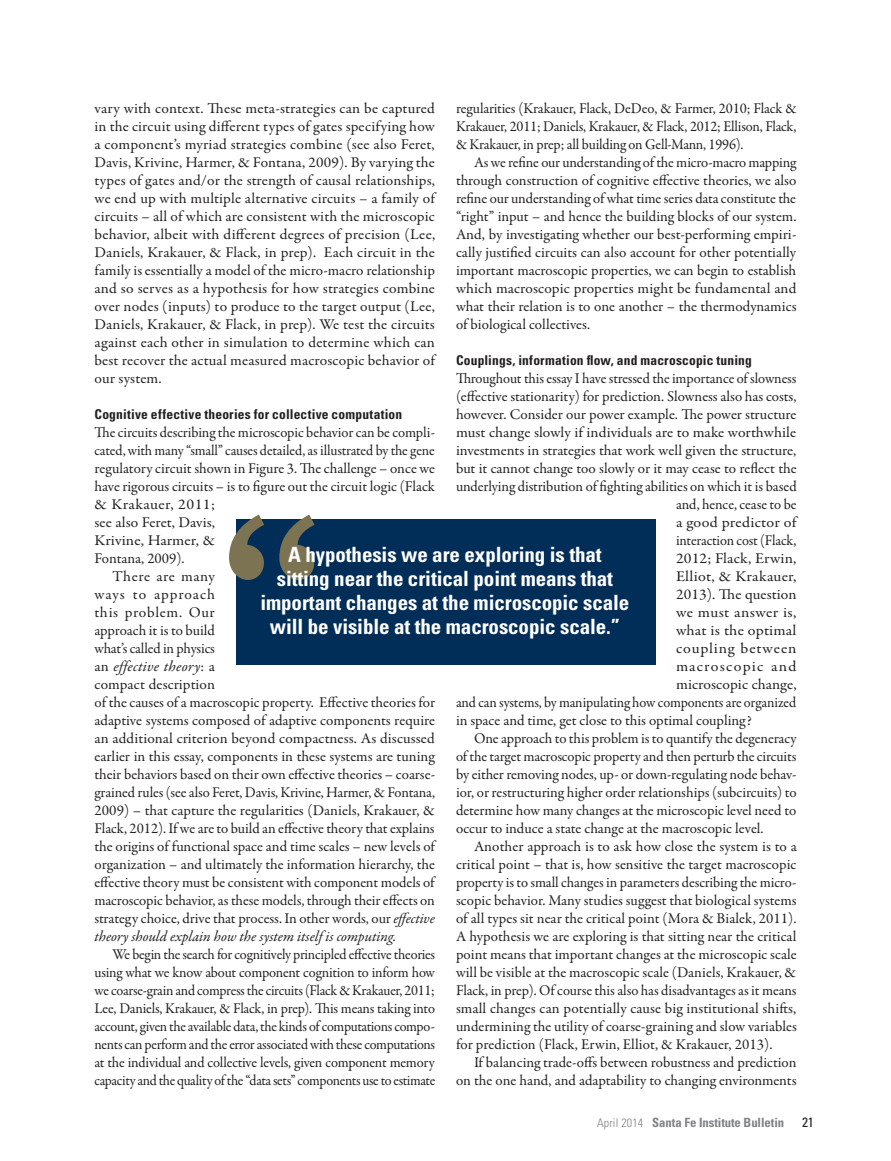
<style>
.page{position:relative;width:891px;height:1161px;background:#fff}
.page>*{position:absolute;margin:0;border:0;box-sizing:border-box;transform-origin:0 0}
.t1{font:700 condensed 21px/24px "Univers LT Std";letter-spacing:-.005em;color:#fff;text-align:center}
.Body_Garamond_10_12{font:15px/18px "Garamond Premr Pro";color:#231f20;text-align:justify}
.Body_Garamond_10_12n{font:15px/18px "Garamond Premr Pro";letter-spacing:-.005em;color:#231f20}
.Body_Garamond_10_12-2{font:15px/18px "Garamond Premr Pro";color:#231f20;text-align:justify;scale:.95 1}
.Body_Garamond_10_12n-2{font:15px "Garamond Premr Pro";letter-spacing:-.005em;color:#231f20;scale:1.04 1}
.Body_Garamond_10_12n-3{font:15px "Garamond Premr Pro";letter-spacing:-.005em;color:#231f20;scale:.95 1}
.Body_Garamond_10_12n-4{font:15px "Garamond Premr Pro";letter-spacing:.015em;color:#231f20;scale:1.07 1}
.Body_Garamond_10_12n-5{font:15px "Garamond Premr Pro";letter-spacing:-.005em;color:#231f20;scale:.96 1}
.Body_Garamond_10_12n-6{font:15px "Garamond Premr Pro";letter-spacing:-.005em;color:#231f20;scale:1.06 1}
.Body_Garamond_10_12n-7{font:15px "Garamond Premr Pro";letter-spacing:-.005em;color:#231f20;scale:1.07 1}
.Body_Garamond_10_12n-8{font:15px "Garamond Premr Pro";letter-spacing:.02em;color:#231f20;scale:1.07 1}
.Body_Garamond_10_12n-9{font:15px "Garamond Premr Pro";letter-spacing:.05em;color:#231f20;scale:1.07 1}
.Body_Garamond_10_12n-10{font:15px "Garamond Premr Pro";letter-spacing:.075em;color:#231f20;scale:1.07 1}
.Body_Garamond_10_12n-11{font:700 condensed 13.5px "Univers LT Std";letter-spacing:.015em;color:#231f20}
.t2{font:condensed 13.5px "Univers LT Std";color:#231f20}
.t3{font:700 condensed 12.75px "Univers LT Std";letter-spacing:-.005em;color:#808285}
.s1{font-style:italic}
.s2{font-weight:300;font-size:12px}
</style>
<div class="page">
<div style="left:236px;top:519px;width:419px;height:146px;background:#002e58"></div>
<svg style="left:229px;top:515px;width:86px;height:65px"></svg>
<p class="Body_Garamond_10_12" style="left:456px;top:99px;width:342px">regularities (Krakauer, Flack, DeDeo, &amp; Farmer, 2010; Flack &amp; Krakauer, 2011; Daniels, Krakauer, &amp; Flack, 2012; Ellison, Flack, &amp; Krakauer, in prep; all building on Gell-Mann, 1996).</p>
<p class="Body_Garamond_10_12" style="left:456px;top:153px;width:342px;text-indent:18px">As we refine our understanding of the micro-macro mapping through construction of cognitive effective theories, we also refine our understanding of what time series data constitute the “right” input – and hence the building blocks of our system.<br>And, by investigating whether our best-performing empiri&shy;cally justified circuits can also account for other potentially important macroscopic properties, we can begin to establish which macroscopic properties might be fundamental and what their relation is to one another – the thermodynamics of biological collectives.</p>
<p class="Body_Garamond_10_12n-11" style="left:456px;top:351px;width:297px">Couplings, information flow, and macroscopic tuning</p>
<p class="Body_Garamond_10_12n" style="left:456px;top:369px;width:342px">Throughout this essay I have stressed the importance of slowness</p>
<p class="Body_Garamond_10_12n" style="left:456px;top:387px;width:342px">(effective stationarity) for prediction. Slowness also has costs,</p>
<p class="Body_Garamond_10_12n" style="left:456px;top:405px;width:342px">however. Consider our power example. The power structure</p>
<p class="Body_Garamond_10_12n-2" style="left:456px;top:423px;width:329px">must change slowly if individuals are to make worthwhile</p>
<p class="Body_Garamond_10_12n" style="left:456px;top:441px;width:342px">investments in strategies that work well given the structure,</p>
<p class="Body_Garamond_10_12n" style="left:456px;top:459px;width:342px">but it cannot change too slowly or it may cease to reflect the</p>
<p class="Body_Garamond_10_12n" style="left:456px;top:477px;width:342px">underlying distribution of fighting abilities on which it is based</p>
<p class="Body_Garamond_10_12n" style="left:676px;top:495px;width:122px">and, hence, cease to be</p>
<p class="Body_Garamond_10_12n-4" style="left:676px;top:513px;width:114px">a good predictor of</p>
<p class="Body_Garamond_10_12n-5" style="left:676px;top:531px;width:127px">interaction cost (Flack,</p>
<p class="Body_Garamond_10_12n-6" style="left:676px;top:549px;width:115px">2012; Flack, Erwin,</p>
<p class="Body_Garamond_10_12n-4" style="left:676px;top:567px;width:114px">Elliot, &amp; Krakauer,</p>
<p class="Body_Garamond_10_12n-2" style="left:676px;top:585px;width:117px">2013). The question</p>
<p class="Body_Garamond_10_12n-8" style="left:676px;top:603px;width:114px">we must answer is,</p>
<p class="Body_Garamond_10_12n-7" style="left:676px;top:621px;width:114px">what is the optimal</p>
<p class="Body_Garamond_10_12n-9" style="left:676px;top:639px;width:114px">coupling between</p>
<p class="Body_Garamond_10_12n-10" style="left:676px;top:657px;width:114px">macroscopic and</p>
<p class="Body_Garamond_10_12n-2" style="left:676px;top:675px;width:117px">microscopic change,</p>
<p class="Body_Garamond_10_12n-3" style="left:456px;top:693px;width:360px">and can systems, by manipulating how components are organized</p>
<p class="Body_Garamond_10_12n" style="left:456px;top:711px;width:297px">in space and time, get close to this optimal coupling?</p>
<p class="Body_Garamond_10_12" style="left:456px;top:729px;width:342px;text-indent:18px">One approach to this problem is to quantify the degeneracy of the target macroscopic property and then perturb the circuits by either removing nodes, up- or down-regulating node behav&shy;ior, or restructuring higher order relationships (subcircuits) to determine how many changes at the microscopic level need to occur to induce a state change at the macroscopic level.</p>
<p class="Body_Garamond_10_12" style="left:456px;top:837px;width:342px;text-indent:18px">Another approach is to ask how close the system is to a critical point – that is, how sensitive the target macroscopic property is to small changes in parameters describing the micro&shy;scopic behavior. Many studies suggest that biological systems of all types sit near the critical point (Mora &amp; Bialek, 2011).<br>A hypothesis we are exploring is that sitting near the critical point means that important changes at the microscopic scale will be visible at the macroscopic scale (Daniels, Krakauer, &amp; Flack, in prep). Of course this also has disadvantages as it means small changes can potentially cause big institutional shifts, undermining the utility of coarse-graining and slow variables for prediction (Flack, Erwin, Elliot, &amp; Krakauer, 2013).</p>
<p class="Body_Garamond_10_12" style="left:456px;top:1053px;width:342px;text-align:right">If balancing trade-offs between robustness and prediction on the one hand, and adaptability to changing environments</p>
<p class="Body_Garamond_10_12" style="left:94px;top:99px;width:342px">vary with context. These meta-strategies can be captured in the circuit using different types of gates specifying how a component’s myriad strategies combine (see also Feret, Davis, Krivine, Harmer, &amp; Fontana, 2009). By varying the types of gates and/or the strength of causal relationships, we end up with multiple alternative circuits – a family of circuits – all of which are consistent with the microscopic behavior, albeit with different degrees of precision (Lee, Daniels, Krakauer, &amp; Flack, in prep). Each circuit in the family is essentially a model of the micro-macro relationship and so serves as a hypothesis for how strategies combine over nodes (inputs) to produce to the target output (Lee, Daniels, Krakauer, &amp; Flack, in prep). We test the circuits against each other in simulation to determine which can best recover the actual measured macroscopic behavior of our system.</p>
<p class="Body_Garamond_10_12n-11" style="left:94px;top:405px;width:309px">Cognitive effective theories for collective computation</p>
<p class="Body_Garamond_10_12n" style="left:94px;top:423px;width:342px">The circuits describing the microscopic behavior can be compli&shy;cated, with many “small” causes detailed, as illustrated by the gene regulatory circuit shown in Figure 3. The challenge – once we have rigorous circuits – is to figure out the circuit logic (Flack &amp; Krakauer, 2011;<br>see also Feret, Davis,<br>Krivine, Harmer, &amp;<br>Fontana, 2009).</p>
<p class="Body_Garamond_10_12" style="left:94px;top:567px;width:342px;text-align:left;text-indent:18px">There are many<br>ways to approach<br>this problem. Our<br>approach it is to build<br>what’s called in physics<br>an <span class="s1">effective theory</span>: a<br>compact description<br>of the causes of a macroscopic property. Effective theories for adaptive systems composed of adaptive components require an additional criterion beyond compactness. As discussed earlier in this essay, components in these systems are tuning their behaviors based on their own effective theories – coarse&shy;grained rules (see also Feret, Davis, Krivine, Harmer, &amp; Fontana, 2009) – that capture the regularities (Daniels, Krakauer, &amp; Flack, 2012). If we are to build an effective theory that explains the origins of functional space and time scales – new levels of organization – and ultimately the information hierarchy, the effective theory must be consistent with component models of macroscopic behavior, as these models, through their effects on strategy choice, drive that process. In other words, our <span class="s1">effective theory should explain how the system itself is computing.</span></p>
<p class="Body_Garamond_10_12-2" style="left:94px;top:945px;width:360px;text-indent:18px">We begin the search for cognitively principled effective theories using what we know about component cognition to inform how we coarse-grain and compress the circuits (Flack &amp; Krakauer, 2011; Lee, Daniels, Krakauer, &amp; Flack, in prep). This means taking into account, given the available data, the kinds of computations compo&shy;nents can perform and the error associated with these computations at the individual and collective levels, given component memory capacity and the quality of the “data sets” components use to estimate</p>
<p class="t1" style="left:260px;top:543px;width:370px">A hypothesis we are exploring is that sitting near the critical point means that important changes at the microscopic scale will be visible at the macroscopic scale.”</p>
<p class="t3" style="left:597px;top:1115px;width:189px"><span class="s2">April 2014</span> Santa Fe Institute Bulletin</p>
<p class="t2" style="left:802px;top:1114px;width:13px">21</p>
</div>
